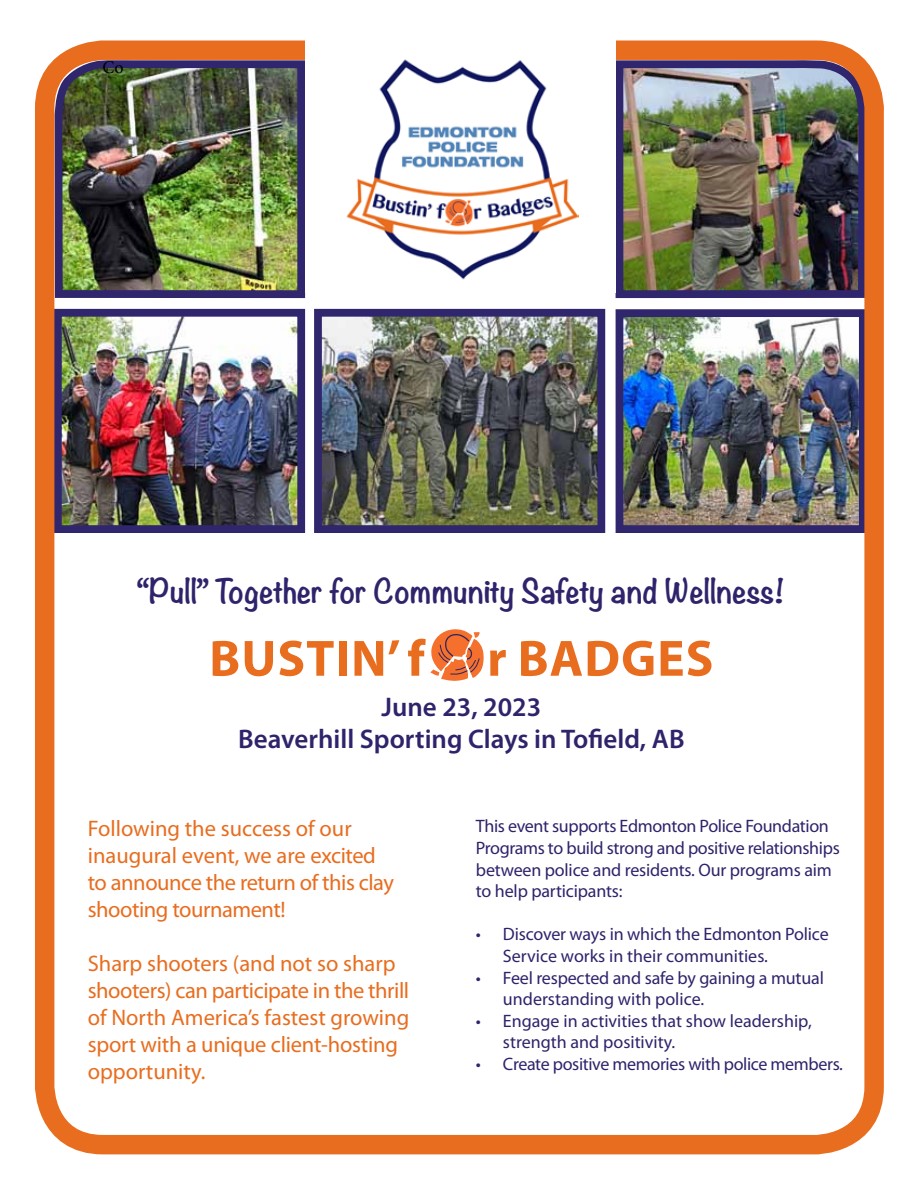
<style>
.page{position:relative;width:918px;height:1188px;background:#fff}
.page>*{position:absolute;margin:0;border:0;box-sizing:border-box;transform-origin:0 0}
.t1{font:700 51.45px "Myriad Pro";letter-spacing:.02em;color:#e86d1f}
.t2{font:700 30px "Noteworthy";color:#30236b}
.t3{font:600 27px/32.4px "Myriad Pro";color:#30236b;text-align:center}
.t4{font:22.5px/27px "Myriad Pro";letter-spacing:-.01em;color:#e86d1f}
.t5{font:18px/21.6px "Myriad Pro";letter-spacing:-.01em;color:#30236b}
.t6{font:18px "Minion Pro";color:#000}
</style>
<div class="page">
<img style="left:615px;top:60px;width:249px;height:239px">
<img style="left:323px;top:318px;width:273px;height:206px">
<div style="left:314px;top:309px;width:291px;height:224px;border:8px solid #30266d"></div>
<img style="left:55px;top:60px;width:251px;height:239px">
<img style="left:625px;top:318px;width:233px;height:206px">
<div style="left:616px;top:309px;width:251px;height:224px;border:8px solid #30266d"></div>
<img style="left:63px;top:318px;width:233px;height:206px">
<div style="left:54px;top:309px;width:251px;height:224px;border:8px solid #30266d"></div>
<svg style="left:430px;top:629px;width:54px;height:52px"></svg>
<div style="left:35px;top:40px;width:849px;height:1114px;border:19px solid #e86d1f;border-radius:58px"></div>
<div style="left:305px;top:10px;width:311px;height:282px;background:#fff"></div>
<img style="left:346px;top:59px;width:233px;height:221px">
<p class="t6" style="left:102px;top:55px;width:23px">Co</p>
<h2 class="t2" style="left:137px;top:564px;width:649px">“Pull” Together for Community Safety and Wellness!</h2>
<h1 class="t1" style="left:209px;top:625px;width:506px">BUSTIN’ F R BADGES</h1>
<h3 class="t3" style="left:238px;top:690px;width:448px">June 23, 2023<br>Beaverhill Sporting Clays in Tofield, AB</h3>
<p class="t4" style="left:88px;top:814px;width:308px">Following the success of our inaugural event, we are excited to announce the return of this clay shooting tournament!</p>
<p class="t4" style="left:88px;top:949px;width:323px">Sharp shooters (and not so sharp shooters) can participate in the thrill of North America’s fastest growing sport with a unique client-hosting opportunity.</p>
<p class="t5" style="left:476px;top:815px;width:365px">This event supports Edmonton Police Foundation Programs to build strong and positive relationships between police and residents. Our programs aim to help participants:</p>
<p class="t5" style="left:503px;top:923px;width:327px;text-indent:-27px">• Discover ways in which the Edmonton Police<br>Service works in their communities.</p>
<p class="t5" style="left:503px;top:966px;width:322px;text-indent:-27px">• Feel respected and safe by gaining a mutual understanding with police.</p>
<p class="t5" style="left:503px;top:1010px;width:310px;text-indent:-27px">• Engage in activities that show leadership, strength and positivity.</p>
<p class="t5" style="left:476px;top:1053px;width:369px">• Create positive memories with police members.</p>
</div>
